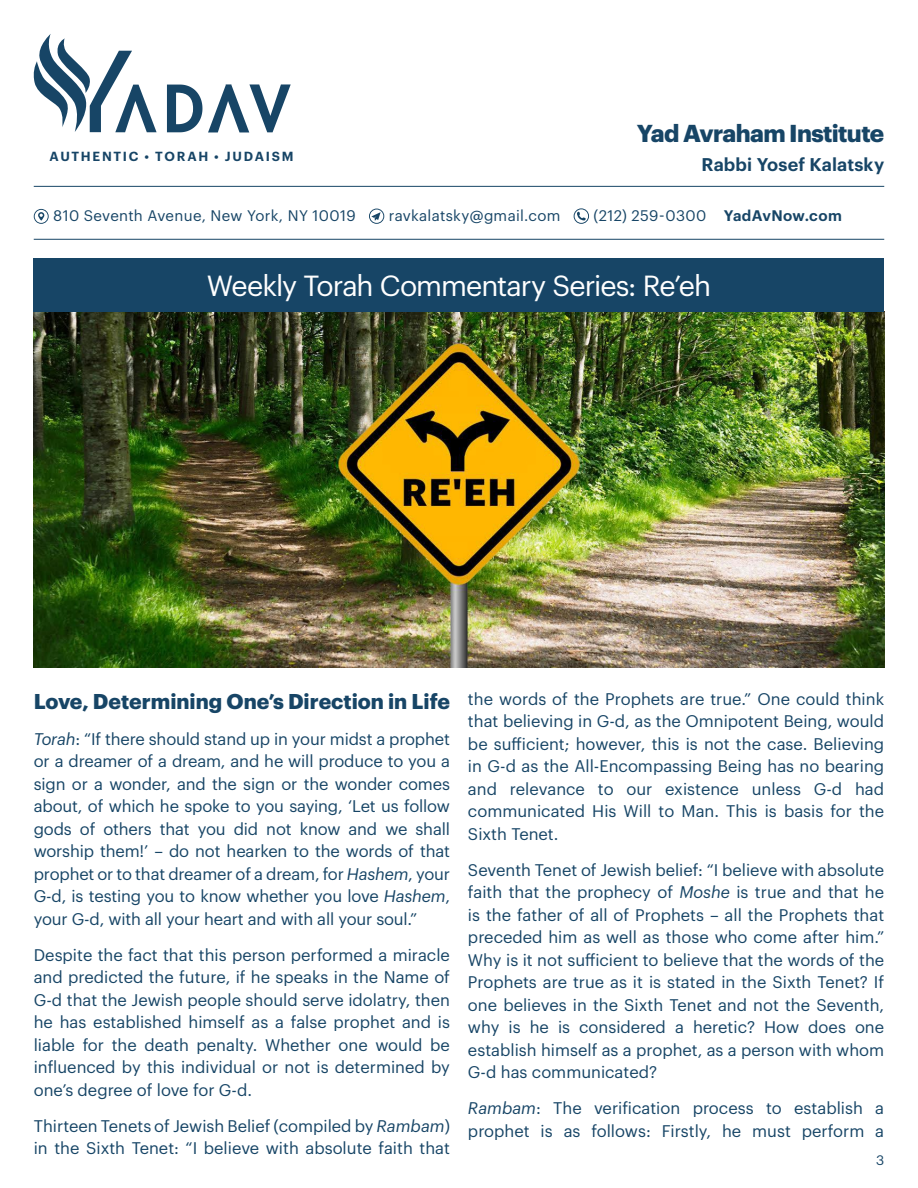
<style>
.page{position:relative;width:918px;height:1188px;background:#fff}
.page>*{position:absolute;margin:0;border:0;box-sizing:border-box;transform-origin:0 0}
.t1{font:28.5px "Graphik";letter-spacing:-.035em;color:#fff}
.t2{font:700 24px "Graphik";letter-spacing:-.025em;color:#174566}
.t3{font:700 21px "Graphik";color:#174566}
.t4{font:600 18px "Graphik";letter-spacing:.01em;color:#174566}
.t5{font:16.5px/22.5px "Graphik";color:#174566;text-align:justify}
.t6{font:15px "Graphik";letter-spacing:.02em;color:#174566}
.t7{font:13.5px "Graphik";color:#174566}
.t8{font:600 12.9px "Graphik";letter-spacing:.135em;color:#174566}
.s1{font-weight:600}
.s2{font-style:italic}
</style>
<div class="page">
<img style="left:34px;top:312px;width:850px;height:356px">
<svg style="left:167px;top:85px;width:35px;height:47px"></svg>
<svg style="left:208px;top:84px;width:83px;height:48px"></svg>
<svg style="left:33px;top:34px;width:124px;height:98px"></svg>
<div style="left:34px;top:258px;width:850px;height:54px;background:#174566"></div>
<svg style="left:34px;top:209px;width:15px;height:15px"></svg>
<svg style="left:369px;top:209px;width:15px;height:15px"></svg>
<svg style="left:574px;top:208px;width:15px;height:16px"></svg>
<hr style="left:34px;top:186px;width:850px;height:1px;background:#174566">
<hr style="left:34px;top:239px;width:850px;height:1px;background:#174566">
<p class="t8" style="left:50px;top:146px;width:245px">AUTHENTIC • TORAH • JUDAISM</p>
<h2 class="t2" style="left:637px;top:115px;width:249px">Yad Avraham Institute</h2>
<p class="t4" style="left:702px;top:151px;width:184px">Rabbi Yosef Kalatsky</p>
<p class="t6" style="left:53px;top:204px;width:304px">810 Seventh Avenue, New York, NY 10019</p>
<p class="t6" style="left:389px;top:204px;width:173px">ravkalatsky@gmail.com</p>
<p class="t6" style="left:594px;top:204px;width:250px">(212) 259-0300 <span class="s1">YadAvNow.com</span></p>
<h1 class="t1" style="left:207px;top:265px;width:506px">Weekly Torah Commentary Series: Re’eh</h1>
<p class="t3" style="left:34px;top:685px;width:418px">Love, Determining One’s Direction in Life</p>
<p class="t5" style="left:34px;top:726px;width:418px"><span class="s2">Torah</span>: “If there should stand up in your midst a prophet or a dreamer of a dream, and he will produce to you a sign or a wonder, and the sign or the wonder comes about, of which he spoke to you saying, ‘Let us follow gods of others that you did not know and we shall worship them!’ – do not hearken to the words of that prophet or to that dreamer of a dream, for <span class="s2">Hashem</span>, your G-d, is testing you to know whether you love <span class="s2">Hashem</span>, your G-d, with all your heart and with all your soul.”</p>
<p class="t5" style="left:34px;top:942px;width:418px">Despite the fact that this person performed a miracle and predicted the future, if he speaks in the Name of G-d that the Jewish people should serve idolatry, then he has established himself as a false prophet and is liable for the death penalty. Whether one would be influenced by this individual or not is determined by one’s degree of love for G-d.</p>
<p class="t5" style="left:34px;top:1113px;width:418px">Thirteen Tenets of Jewish Belief (compiled by <span class="s2">Rambam</span>) in the Sixth Tenet: “I believe with absolute faith that</p>
<p class="t5" style="left:468px;top:686px;width:418px">the words of the Prophets are true.” One could think that believing in G-d, as the Omnipotent Being, would be sufficient; however, this is not the case. Believing in G-d as the All-Encompassing Being has no bearing and relevance to our existence unless G-d had communicated His Will to Man. This is basis for the Sixth Tenet.</p>
<p class="t5" style="left:468px;top:857px;width:418px">Seventh Tenet of Jewish belief: “I believe with absolute faith that the prophecy of <span class="s2">Moshe</span> is true and that he is the father of all of Prophets – all the Prophets that preceded him as well as those who come after him.” Why is it not sufficient to believe that the words of the Prophets are true as it is stated in the Sixth Tenet? If one believes in the Sixth Tenet and not the Seventh, why is he is considered a heretic? How does one establish himself as a prophet, as a person with whom G-d has communicated?</p>
<p class="t5" style="left:468px;top:1096px;width:418px"><span class="s2">Rambam</span>: The verification process to establish a prophet is as follows: Firstly, he must perform a</p>
<p class="t7" style="left:876px;top:1150px;width:10px">3</p>
</div>
